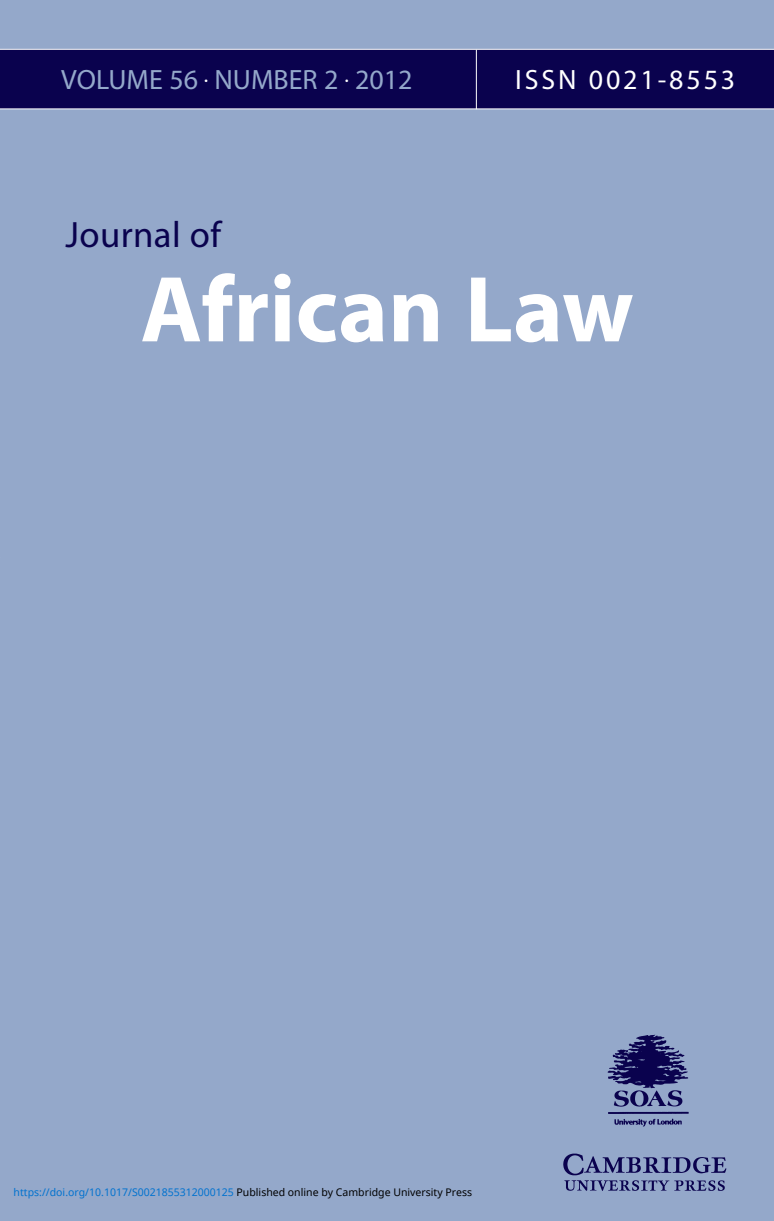
<style>
.page{position:relative;width:774px;height:1221px;background:#fff}
.page>*{position:absolute;margin:0;border:0;box-sizing:border-box;transform-origin:0 0}
.t1{font:700 94.5px "Myriad";color:#fff}
.t2{font:36.75px "Myriad";letter-spacing:.01em;color:#0a024e}
.t3{font:28px "Myriad";color:#94a8ca}
.t4{font:28px "Myriad";letter-spacing:.105em;color:#fff}
.t5{font:10.5px "Noto Sans";color:#0172cf}
.s1{font-size:12.25px;color:#fff}
.s2{color:#000}
</style>
<div class="page">
<div style="left:0;top:0;width:774px;height:1220px;background:#94a8ca"></div>
<h3 class="t3" style="left:61px;top:69px;width:353px">VOLUME 56 <span class="s1">•</span> NUMBER 2 <span class="s1">•</span> 2012</h3>
<h2 class="t2" style="left:66px;top:221px;width:157px">Journal of</h2>
<h3 class="t4" style="left:515px;top:69px;width:222px">ISSN 0021-8553</h3>
<h1 class="t1" style="left:140px;top:274px;width:495px">African Law</h1>
<p class="t5" style="left:14px;top:1184px;width:460px">https://doi.org/10.1017/S0021855312000125 <span class="s2">Published online by Cambridge University Press</span></p>
</div>
